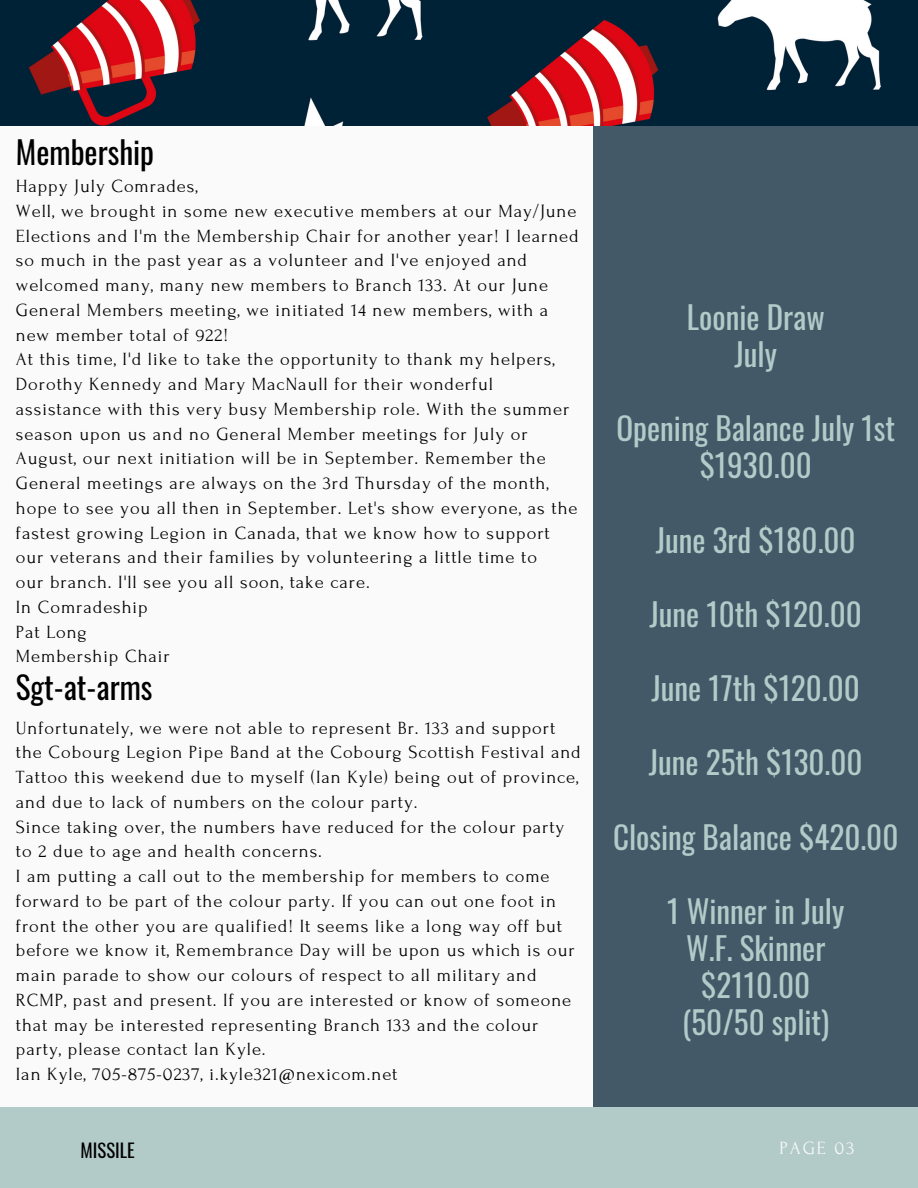
<style>
.page{position:relative;width:918px;height:1188px;background:#fafafa}
.page>*{position:absolute;margin:0;border:0;box-sizing:border-box;transform-origin:0 0}
.t1{font:31.2px/37.2px "Oswald";color:#b2cbc9;text-align:center}
.t2{font:31.2px "Oswald";color:#000}
.t3{font:18.75px "Oswald";color:#000}
.t4{font:18.6px/24.8px "Forum";letter-spacing:.05em;color:#000}
.t5{font:18.6px "Forum";letter-spacing:.1em;color:#fafafa}
</style>
<div class="page">
<div style="left:594px;top:104px;width:324px;height:1024px;background:#435967"></div>
<div style="left:0;top:1107px;width:918px;height:81px;background:#b2cbc9"></div>
<img style="left:0;top:0;width:918px;height:126px">
<p class="t2" style="left:16px;top:128px;width:140px">Membership</p>
<p class="t4" style="left:16px;top:174px;width:183px">Happy July Comrades,</p>
<p class="t4" style="left:16px;top:199px;width:564px">Well, we brought in some new executive members at our May/June Elections and I'm the Membership Chair for another year! I learned so much in the past year as a volunteer and I've enjoyed and welcomed many, many new members to Branch 133. At our June General Members meeting, we initiated 14 new members, with a new member total of 922!</p>
<p class="t4" style="left:16px;top:347px;width:540px">At this time, I'd like to take the opportunity to thank my helpers,</p>
<p class="t4" style="left:16px;top:372px;width:563px">Dorothy Kennedy and Mary MacNaull for their wonderful assistance with this very busy Membership role. With the summer season upon us and no General Member meetings for July or August, our next initiation will be in September. Remember the General meetings are always on the 3rd Thursday of the month, hope to see you all then in September. Let's show everyone, as the fastest growing Legion in Canada, that we know how to support our veterans and their families by volunteering a little time to</p>
<p class="t4" style="left:16px;top:570px;width:355px">our branch. I'll see you all soon, take care.</p>
<p class="t4" style="left:16px;top:595px;width:133px">In Comradeship</p>
<p class="t4" style="left:16px;top:620px;width:72px">Pat Long</p>
<p class="t4" style="left:16px;top:644px;width:155px">Membership Chair</p>
<p class="t2" style="left:16px;top:663px;width:138px">Sgt-at-arms</p>
<p class="t4" style="left:16px;top:716px;width:566px">Unfortunately, we were not able to represent Br. 133 and support the Cobourg Legion Pipe Band at the Cobourg Scottish Festival and Tattoo this weekend due to myself (Ian Kyle) being out of province, and due to lack of numbers on the colour party.</p>
<p class="t4" style="left:16px;top:815px;width:550px">Since taking over, the numbers have reduced for the colour party to 2 due to age and health concerns.</p>
<p class="t4" style="left:16px;top:864px;width:560px">I am putting a call out to the membership for members to come forward to be part of the colour party. If you can out one foot in front the other you are qualified! It seems like a long way off but before we know it, Remembrance Day will be upon us which is our main parade to show our colours of respect to all military and RCMP, past and present. If you are interested or know of someone that may be interested representing Branch 133 and the colour party, please contact Ian Kyle.</p>
<p class="t4" style="left:16px;top:1062px;width:383px">Ian Kyle, 705-875-0237, i.kyle321@nexicom.net</p>
<p class="t1" style="left:687px;top:297px;width:139px">Loonie Draw</p>
<p class="t1" style="left:735px;top:334px;width:44px">July</p>
<p class="t1" style="left:617px;top:408px;width:280px">Opening Balance July 1st $1930.00</p>
<p class="t1" style="left:656px;top:520px;width:201px">June 3rd $180.00</p>
<p class="t1" style="left:650px;top:594px;width:214px">June 10th $120.00</p>
<p class="t1" style="left:652px;top:668px;width:210px">June 17th $120.00</p>
<p class="t1" style="left:649px;top:743px;width:215px">June 25th $130.00</p>
<p class="t1" style="left:613px;top:817px;width:287px">Closing Balance $420.00</p>
<p class="t1" style="left:667px;top:891px;width:179px">1 Winner in July</p>
<p class="t1" style="left:686px;top:928px;width:141px">W.F. Skinner</p>
<p class="t1" style="left:701px;top:965px;width:110px">$2110.00</p>
<p class="t1" style="left:682px;top:1002px;width:149px">(50/50 split)</p>
<p class="t3" style="left:81px;top:1136px;width:56px">MISSILE</p>
<p class="t5" style="left:780px;top:1138px;width:76px">PAGE 03</p>
</div>
